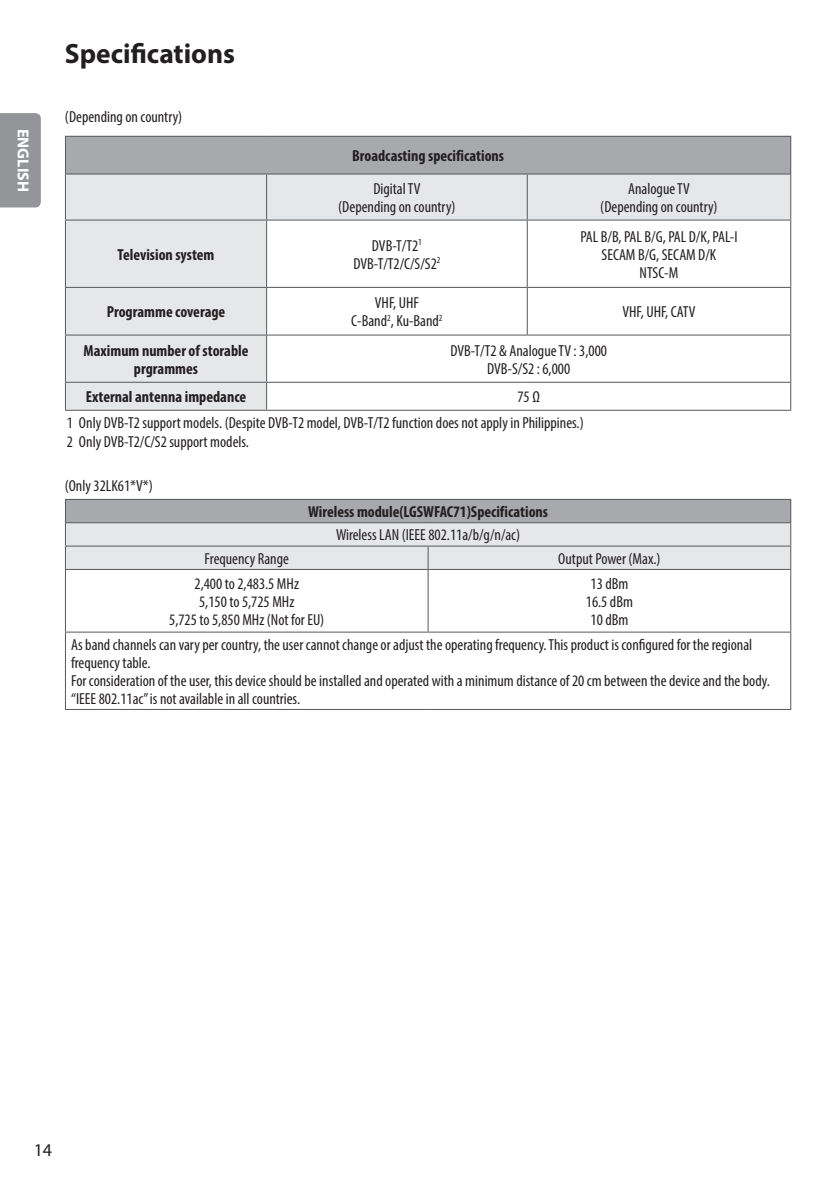
<style>
.page{position:relative;width:832px;height:1183px;background:#fff}
.page>*{position:absolute;margin:0;border:0;box-sizing:border-box;transform-origin:0 0}
.Title_1{font:700 28px "Myriad Pro";color:#231f20}
.t1{font:18px "Myriad Pro";color:#231f20}
.Body_Table{font:condensed 16px/18px "Myriad Pro";color:#231f20}
.Body_Table_Center{font:condensed 16px "Myriad Pro";color:#231f20}
.Body_Table_Center-2{font:700 condensed 16px/18px "Myriad Pro";color:#231f20;text-align:center}
.Body_Center{font:condensed 16px "Myriad Pro";color:#231f20}
.Body_Center-2{font:700 condensed 16px "Myriad Pro";color:#231f20}
.Body{font:condensed 16px "Myriad Pro";color:#231f20}
.Body_Table_Center-3{font:condensed 16px "Myriad Pro";letter-spacing:-.03em;color:#231f20}
.t2{font:700 16px "Myriad Pro";color:#fff}
</style>
<div class="page">
<div style="left:0;top:113px;width:41px;height:94px;background:#939598"></div>
<div style="left:65px;top:136px;width:725px;height:38px;background:#a8a9ad"></div>
<div style="left:66px;top:175px;width:724px;height:235px;background:#e6e7e9"></div>
<svg style="left:267px;top:221px;width:523px;height:189px"></svg>
<svg style="left:527px;top:221px;width:263px;height:114px"></svg>
<hr style="left:266px;top:175px;width:1px;height:45px;background:#57585a">
<hr style="left:266px;top:220px;width:261px;height:1px;background:#57585a">
<hr style="left:266px;top:410px;width:261px;height:1px;background:#57585a">
<hr style="left:527px;top:410px;width:264px;height:1px;background:#57585a">
<hr style="left:526px;top:175px;width:1px;height:45px;background:#57585a">
<hr style="left:790px;top:175px;width:1px;height:45px;background:#57585a">
<hr style="left:266px;top:221px;width:1px;height:66px;background:#57585a">
<hr style="left:527px;top:220px;width:264px;height:1px;background:#57585a">
<hr style="left:526px;top:221px;width:1px;height:66px;background:#57585a">
<hr style="left:266px;top:287px;width:261px;height:1px;background:#57585a">
<hr style="left:266px;top:288px;width:1px;height:47px;background:#57585a">
<hr style="left:526px;top:288px;width:1px;height:47px;background:#57585a">
<hr style="left:266px;top:335px;width:261px;height:1px;background:#57585a">
<hr style="left:266px;top:336px;width:1px;height:46px;background:#57585a">
<hr style="left:266px;top:382px;width:261px;height:1px;background:#57585a">
<svg style="left:266px;top:383px;width:1px;height:27px"></svg>
<hr style="left:527px;top:382px;width:264px;height:1px;background:#57585a">
<hr style="left:65px;top:175px;width:1px;height:45px;background:#57585a">
<hr style="left:65px;top:220px;width:201px;height:1px;background:#57585a">
<hr style="left:65px;top:221px;width:1px;height:66px;background:#57585a">
<hr style="left:65px;top:287px;width:201px;height:1px;background:#57585a">
<hr style="left:65px;top:288px;width:1px;height:47px;background:#57585a">
<hr style="left:65px;top:335px;width:201px;height:1px;background:#57585a">
<hr style="left:65px;top:336px;width:1px;height:46px;background:#57585a">
<hr style="left:65px;top:382px;width:201px;height:1px;background:#57585a">
<svg style="left:65px;top:383px;width:1px;height:27px"></svg>
<hr style="left:65px;top:136px;width:201px;height:1px;background:#57585a">
<hr style="left:65px;top:137px;width:1px;height:37px;background:#57585a">
<hr style="left:266px;top:136px;width:261px;height:1px;background:#57585a">
<hr style="left:527px;top:136px;width:264px;height:1px;background:#57585a">
<hr style="left:790px;top:137px;width:1px;height:37px;background:#57585a">
<hr style="left:65px;top:174px;width:201px;height:1px;background:#57585a">
<hr style="left:266px;top:174px;width:261px;height:1px;background:#57585a">
<hr style="left:527px;top:174px;width:264px;height:1px;background:#57585a">
<hr style="left:790px;top:221px;width:1px;height:66px;background:#57585a">
<hr style="left:527px;top:287px;width:264px;height:1px;background:#57585a">
<hr style="left:790px;top:288px;width:1px;height:47px;background:#57585a">
<hr style="left:527px;top:335px;width:264px;height:1px;background:#57585a">
<hr style="left:790px;top:336px;width:1px;height:46px;background:#57585a">
<svg style="left:790px;top:383px;width:1px;height:27px"></svg>
<hr style="left:65px;top:410px;width:201px;height:1px;background:#57585a">
<hr style="left:65px;top:633px;width:1px;height:76px;background:#57585a">
<hr style="left:65px;top:569px;width:363px;height:1px;background:#57585a">
<hr style="left:65px;top:570px;width:1px;height:62px;background:#57585a">
<hr style="left:65px;top:632px;width:363px;height:1px;background:#57585a">
<hr style="left:65px;top:709px;width:363px;height:1px;background:#57585a">
<hr style="left:428px;top:709px;width:363px;height:1px;background:#57585a">
<hr style="left:790px;top:633px;width:1px;height:76px;background:#57585a">
<hr style="left:428px;top:569px;width:363px;height:1px;background:#57585a">
<hr style="left:427px;top:570px;width:1px;height:62px;background:#57585a">
<hr style="left:790px;top:570px;width:1px;height:62px;background:#57585a">
<hr style="left:428px;top:632px;width:363px;height:1px;background:#57585a">
<hr style="left:65px;top:499px;width:363px;height:1px;background:#57585a">
<hr style="left:428px;top:499px;width:363px;height:1px;background:#57585a">
<svg style="left:65px;top:500px;width:726px;height:69px;background:#cccdd0"></svg>
<p class="t2" style="left:34px;top:129px;width:64px;rotate:90deg">ENGLISH</p>
<p class="Title_1" style="left:65px;top:36px;width:171px">Specifications</p>
<p class="Body" style="left:65px;top:107px;width:119px">(Depending on country)</p>
<p class="Body_Table_Center-2" style="left:117px;top:245px;width:98px">Television system</p>
<p class="Body_Table_Center-2" style="left:107px;top:303px;width:120px">Programme coverage</p>
<p class="Body_Table_Center-2" style="left:352px;top:146px;width:153px">Broadcasting specifications</p>
<p class="Body_Table_Center" style="left:373px;top:179px;width:49px">Digital TV</p>
<p class="Body_Table_Center" style="left:338px;top:197px;width:119px">(Depending on country)</p>
<p class="Body_Table_Center" style="left:372px;top:236px;width:51px">DVB-T/T2<sup>1</sup></p>
<p class="Body_Table_Center" style="left:353px;top:254px;width:89px">DVB-T/T2/C/S/S2<sup>2</sup></p>
<p class="Body_Table_Center" style="left:375px;top:293px;width:46px">VHF, UHF</p>
<p class="Body_Table_Center" style="left:351px;top:311px;width:93px">C-Band<sup>2</sup>, Ku-Band<sup>2</sup></p>
<p class="Body_Table_Center" style="left:628px;top:179px;width:63px">Analogue TV</p>
<p class="Body_Table_Center" style="left:600px;top:197px;width:119px">(Depending on country)</p>
<p class="Body_Table_Center-3" style="left:580px;top:227px;width:158px">PAL B/B, PAL B/G, PAL D/K, PAL-I</p>
<p class="Body_Table_Center" style="left:601px;top:245px;width:116px">SECAM B/G, SECAM D/K</p>
<p class="Body_Table_Center" style="left:639px;top:263px;width:40px">NTSC-M</p>
<p class="Body_Table_Center" style="left:622px;top:302px;width:75px">VHF, UHF, CATV</p>
<p class="Body_Table_Center-2" style="left:83px;top:341px;width:166px">Maximum number of storable prgrammes</p>
<p class="Body_Table_Center" style="left:450px;top:341px;width:158px">DVB-T/T2 &amp; Analogue TV : 3,000</p>
<p class="Body_Table_Center" style="left:487px;top:359px;width:84px">DVB-S/S2 : 6,000</p>
<p class="Body_Table_Center-2" style="left:86px;top:388px;width:162px">External antenna impedance</p>
<p class="Body_Table_Center" style="left:517px;top:387px;width:24px">75 Ω</p>
<p class="Body_Table" style="left:67px;top:413px;width:518px">1 Only DVB-T2 support models. (Despite DVB-T2 model, DVB-T/T2 function does not apply in Philippines.)</p>
<p class="Body_Table" style="left:67px;top:432px;width:183px">2 Only DVB-T2/C/S2 support models.</p>
<p class="Body" style="left:65px;top:476px;width:89px">(Only 32LK61*V*)</p>
<p class="Body_Center-2" style="left:308px;top:502px;width:241px">Wireless module(LGSWFAC71)Specifications</p>
<p class="Body_Center" style="left:336px;top:525px;width:186px">Wireless LAN (IEEE 802.11a/b/g/n/ac)</p>
<p class="Body_Center" style="left:204px;top:549px;width:86px">Frequency Range</p>
<p class="Body_Center" style="left:558px;top:549px;width:104px">Output Power (Max.)</p>
<p class="Body_Table_Center" style="left:194px;top:574px;width:106px">2,400 to 2,483.5 MHz</p>
<p class="Body_Table_Center" style="left:199px;top:592px;width:97px">5,150 to 5,725 MHz</p>
<p class="Body_Table_Center" style="left:169px;top:610px;width:157px">5,725 to 5,850 MHz (Not for EU)</p>
<p class="Body_Table_Center" style="left:590px;top:574px;width:39px">13 dBm</p>
<p class="Body_Table_Center" style="left:585px;top:592px;width:49px">16.5 dBm</p>
<p class="Body_Table_Center" style="left:590px;top:610px;width:39px">10 dBm</p>
<p class="Body_Table" style="left:71px;top:635px;width:682px">As band channels can vary per country, the user cannot change or adjust the operating frequency. This product is configured for the regional frequency table.</p>
<p class="Body_Table" style="left:71px;top:671px;width:700px">For consideration of the user, this device should be installed and operated with a minimum distance of 20 cm between the device and the body.</p>
<p class="Body_Table" style="left:71px;top:689px;width:230px">“IEEE 802.11ac” is not available in all countries.</p>
<p class="t1" style="left:34px;top:1138px;width:20px">14</p>
</div>
